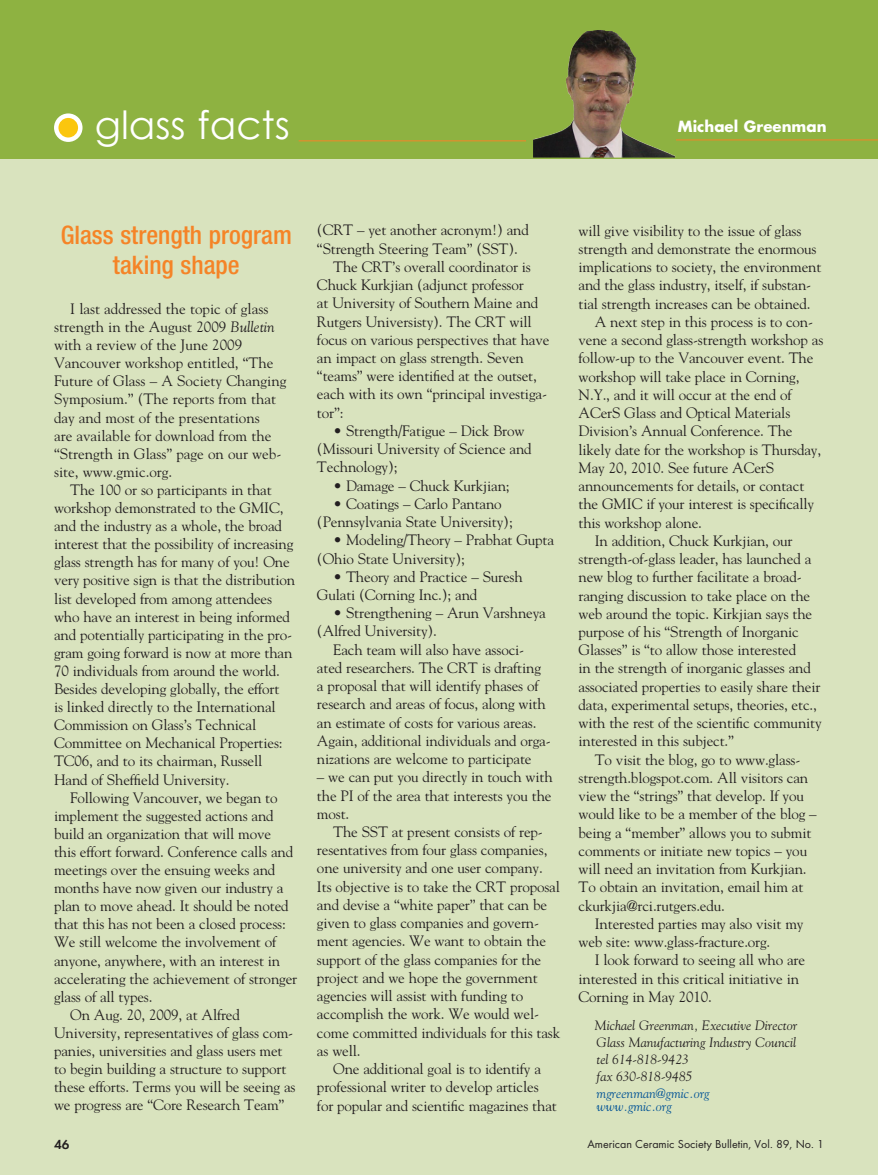
<style>
.page{position:relative;width:878px;height:1175px;background:#fff}
.page>*{position:absolute;margin:0;border:0;box-sizing:border-box;transform-origin:0 0}
.t1{font:38.85px "Century Gothic";color:#fff}
.t2{font:500 condensed 25.5px/30.6px "Helvetica Neue";color:#f58427;text-align:center}
.t3{font:15px/18.1px "Goudy";letter-spacing:-.01em;color:#231f20}
.t4{font:700 15px "Futura";color:#fff}
.t5{font:italic 13.5px/17px "Goudy";color:#231f20}
.t6{font:italic 13.5px/13.8px "Goudy";color:#035496}
.t7{font:600 13.5px "Futura T";color:#231f20}
.t8{font:12px "Futura T";color:#231f20}
.s1{font-style:italic}
</style>
<div class="page">
<div style="left:0;top:114px;width:878px;height:1060px;background:#d9e3be"></div>
<div style="left:0;top:0;width:878px;height:158px;background:#8eb241"></div>
<hr style="left:298px;top:140px;width:228px;height:1px;background:#f58427">
<svg style="left:54px;top:113px;width:28px;height:29px"></svg>
<div style="left:58px;top:118px;width:20px;height:19px;background:#fbc60e;border-radius:50%"></div>
<hr style="left:636px;top:140px;width:242px;height:1px;background:#f58427">
<img style="left:533px;top:30px;width:142px;height:128px">
<h1 class="t1" style="left:95px;top:101px;width:196px">glass facts</h1>
<p class="t4" style="left:678px;top:116px;width:150px">Michael Greenman</p>
<h2 class="t2" style="left:61px;top:219px;width:233px">Glass strength program taking shape</h2>
<p class="t3" style="left:54px;top:299px;width:234px;text-indent:16px">I last addressed the topic of glass strength in the August 2009 <span class="s1">Bulletin </span>with a review of the June 2009<br>Vancouver workshop entitled, “The Future of Glass – A Society Changing Symposium.” (The reports from that day and most of the presentations<br>are available for download from the “Strength in Glass” page on our web&shy;site, www.gmic.org.</p>
<p class="t3" style="left:54px;top:480px;width:242px;text-indent:16px">The 100 or so participants in that workshop demonstrated to the GMIC, and the industry as a whole, the broad interest that the possibility of increasing glass strength has for many of you! One very positive sign is that the distribution list developed from among attendees who have an interest in being informed and potentially participating in the pro&shy;gram going forward is now at more than 70 individuals from around the world.<br>Besides developing globally, the effort<br>is linked directly to the International Commission on Glass’s Technical Committee on Mechanical Properties:<br>TC06, and to its chairman, Russell Hand of Sheffield University.</p>
<p class="t3" style="left:70px;top:788px;width:209px">Following Vancouver, we began to</p>
<p class="t3" style="left:54px;top:806px;width:221px">implement the suggested actions and</p>
<p class="t3" style="left:54px;top:824px;width:219px">build an organization that will move</p>
<p class="t3" style="left:54px;top:842px;width:241px">this effort forward. Conference calls and</p>
<p class="t3" style="left:54px;top:860px;width:223px">meetings over the ensuing weeks and</p>
<p class="t3" style="left:54px;top:878px;width:231px">months have now given our industry a</p>
<p class="t3" style="left:54px;top:896px;width:236px">plan to move ahead. It should be noted</p>
<p class="t3" style="left:54px;top:914px;width:233px">that this has not been a closed process:</p>
<p class="t3" style="left:54px;top:932px;width:224px">We still welcome the involvement of</p>
<p class="t3" style="left:54px;top:950px;width:228px">anyone, anywhere, with an interest in</p>
<p class="t3" style="left:54px;top:968px;width:245px">accelerating the achievement of stronger</p>
<p class="t3" style="left:54px;top:987px;width:100px">glass of all types.</p>
<p class="t3" style="left:70px;top:1005px;width:171px">On Aug. 20, 2009, at Alfred</p>
<p class="t3" style="left:54px;top:1023px;width:241px">University, representatives of glass com-</p>
<p class="t3" style="left:54px;top:1041px;width:230px">panies, universities and glass users met</p>
<p class="t3" style="left:54px;top:1059px;width:234px">to begin building a structure to support</p>
<p class="t3" style="left:54px;top:1077px;width:243px">these efforts. Terms you will be seeing as</p>
<p class="t3" style="left:54px;top:1095px;width:232px">we progress are “Core Research Team”</p>
<p class="t3" style="left:317px;top:221px;width:213px">(CRT – yet another acronym!) and</p>
<p class="t3" style="left:317px;top:239px;width:202px">“Strength Steering Team” (SST).</p>
<p class="t3" style="left:333px;top:257px;width:199px">The CRT’s overall coordinator is</p>
<p class="t3" style="left:317px;top:275px;width:208px">Chuck Kurkjian (adjunct professor</p>
<p class="t3" style="left:317px;top:293px;width:223px">at University of Southern Maine and</p>
<p class="t3" style="left:317px;top:312px;width:216px">Rutgers Universisty). The CRT will</p>
<p class="t3" style="left:317px;top:330px;width:234px">focus on various perspectives that have</p>
<p class="t3" style="left:317px;top:348px;width:208px">an impact on glass strength. Seven</p>
<p class="t3" style="left:317px;top:366px;width:221px">“teams” were identified at the outset,</p>
<p class="t3" style="left:317px;top:385px;width:231px">each with its own “principal investiga-</p>
<p class="t3" style="left:317px;top:403px;width:28px">tor”:</p>
<p class="t3" style="left:317px;top:421px;width:216px;text-indent:16px">• Strength/Fatigue – Dick Brow (Missouri University of Science and<br>Technology);</p>
<p class="t3" style="left:333px;top:476px;width:178px">• Damage – Chuck Kurkjian;</p>
<p class="t3" style="left:317px;top:494px;width:197px;text-align:center">• Coatings – Carlo Pantano (Pennsylvania State University);</p>
<p class="t3" style="left:317px;top:530px;width:238px;text-indent:16px">• Modeling/Theory – Prabhat Gupta (Ohio State University);</p>
<p class="t3" style="left:317px;top:567px;width:207px;text-indent:16px">• Theory and Practice – Suresh<br>Gulati (Corning Inc.); and</p>
<p class="t3" style="left:317px;top:603px;width:230px;text-indent:16px">• Strengthening – Arun Varshneya (Alfred University).</p>
<p class="t3" style="left:317px;top:640px;width:235px;text-indent:16px">Each team will also have associ&shy;ated researchers. The CRT is drafting a proposal that will identify phases of research and areas of focus, along with an estimate of costs for various areas.<br>Again, additional individuals and orga&shy;nizations are welcome to participate</p>
<p class="t3" style="left:317px;top:767px;width:237px;text-align:justify">– we can put you directly in touch with the PI of the area that interests you the most.</p>
<p class="t3" style="left:317px;top:822px;width:245px;text-indent:16px">The SST at present consists of rep&shy;resentatives from four glass companies, one university and one user company.<br>Its objective is to take the CRT proposal and devise a “white paper” that can be given to glass companies and govern&shy;ment agencies. We want to obtain the support of the glass companies for the project and we hope the government agencies will assist with funding to accomplish the work. We would wel&shy;come committed individuals for this task as well.</p>
<p class="t3" style="left:317px;top:1059px;width:241px;text-indent:16px">One additional goal is to identify a professional writer to develop articles for popular and scientific magazines that</p>
<p class="t3" style="left:578px;top:221px;width:224px">will give visibility to the issue of glass</p>
<p class="t3" style="left:578px;top:239px;width:239px">strength and demonstrate the enormous</p>
<p class="t3" style="left:578px;top:257px;width:244px">implications to society, the environment</p>
<p class="t3" style="left:578px;top:275px;width:234px">and the glass industry, itself, if substan-</p>
<p class="t3" style="left:578px;top:294px;width:233px">tial strength increases can be obtained.</p>
<p class="t3" style="left:594px;top:312px;width:220px">A next step in this process is to con-</p>
<p class="t3" style="left:578px;top:330px;width:246px">vene a second glass-strength workshop as</p>
<p class="t3" style="left:578px;top:348px;width:236px">follow-up to the Vancouver event. The</p>
<p class="t3" style="left:578px;top:367px;width:222px">workshop will take place in Corning,</p>
<p class="t3" style="left:578px;top:385px;width:214px">N.Y., and it will occur at the end of</p>
<p class="t3" style="left:578px;top:403px;width:213px">ACerS Glass and Optical Materials</p>
<p class="t3" style="left:578px;top:421px;width:215px">Division’s Annual Conference. The</p>
<p class="t3" style="left:578px;top:440px;width:244px">likely date for the workshop is Thursday,</p>
<p class="t3" style="left:578px;top:458px;width:197px">May 20, 2010. See future ACerS</p>
<p class="t3" style="left:578px;top:476px;width:227px">announcements for details, or contact</p>
<p class="t3" style="left:578px;top:494px;width:237px">the GMIC if your interest is specifically</p>
<p class="t3" style="left:578px;top:513px;width:125px">this workshop alone.</p>
<p class="t3" style="left:594px;top:531px;width:199px">In addition, Chuck Kurkjian, our</p>
<p class="t3" style="left:578px;top:549px;width:234px">strength-of-glass leader, has launched a</p>
<p class="t3" style="left:578px;top:567px;width:225px">new blog to further facilitate a broad-</p>
<p class="t3" style="left:578px;top:586px;width:233px">ranging discussion to take place on the</p>
<p class="t3" style="left:578px;top:604px;width:235px">web around the topic. Kirkjian says the</p>
<p class="t3" style="left:578px;top:622px;width:222px">purpose of his “Strength of Inorganic</p>
<p class="t3" style="left:578px;top:640px;width:219px">Glasses” is “to allow those interested</p>
<p class="t3" style="left:578px;top:658px;width:234px">in the strength of inorganic glasses and</p>
<p class="t3" style="left:578px;top:677px;width:243px">associated properties to easily share their</p>
<p class="t3" style="left:578px;top:695px;width:240px">data, experimental setups, theories, etc.,</p>
<p class="t3" style="left:578px;top:713px;width:245px">with the rest of the scientific community</p>
<p class="t3" style="left:578px;top:731px;width:157px">interested in this subject.”</p>
<p class="t3" style="left:594px;top:750px;width:207px">To visit the blog, go to www.glass-</p>
<p class="t3" style="left:578px;top:768px;width:231px">strength.blogspot.com. All visitors can</p>
<p class="t3" style="left:578px;top:786px;width:227px">view the “strings” that develop. If you</p>
<p class="t3" style="left:578px;top:804px;width:240px">would like to be a member of the blog –</p>
<p class="t3" style="left:578px;top:823px;width:234px">being a “member” allows you to submit</p>
<p class="t3" style="left:578px;top:841px;width:230px">comments or initiate new topics – you</p>
<p class="t3" style="left:578px;top:859px;width:230px">will need an invitation from Kurkjian.</p>
<p class="t3" style="left:578px;top:877px;width:226px">To obtain an invitation, email him at</p>
<p class="t3" style="left:578px;top:896px;width:148px">ckurkjia@rci.rutgers.edu.</p>
<p class="t3" style="left:594px;top:914px;width:210px">Interested parties may also visit my</p>
<p class="t3" style="left:578px;top:932px;width:193px">web site: www.glass-fracture.org.</p>
<p class="t3" style="left:594px;top:950px;width:212px">I look forward to seeing all who are</p>
<p class="t3" style="left:578px;top:969px;width:222px">interested in this critical initiative in</p>
<p class="t3" style="left:578px;top:987px;width:135px">Corning in May 2010.</p>
<p class="t5" style="left:594px;top:1016px;width:204px">Michael Greenman, Executive Director<br>Glass Manufacturing Industry Council tel 614-818-9423<br>fax 630-818-9485</p>
<p class="t6" style="left:596px;top:1085px;width:114px">mgreenman@gmic.org www.gmic.org</p>
<p class="t7" style="left:54px;top:1136px;width:17px">46</p>
<p class="t8" style="left:587px;top:1137px;width:238px">American Ceramic Society Bulletin, Vol. 89, No. 1</p>
</div>
